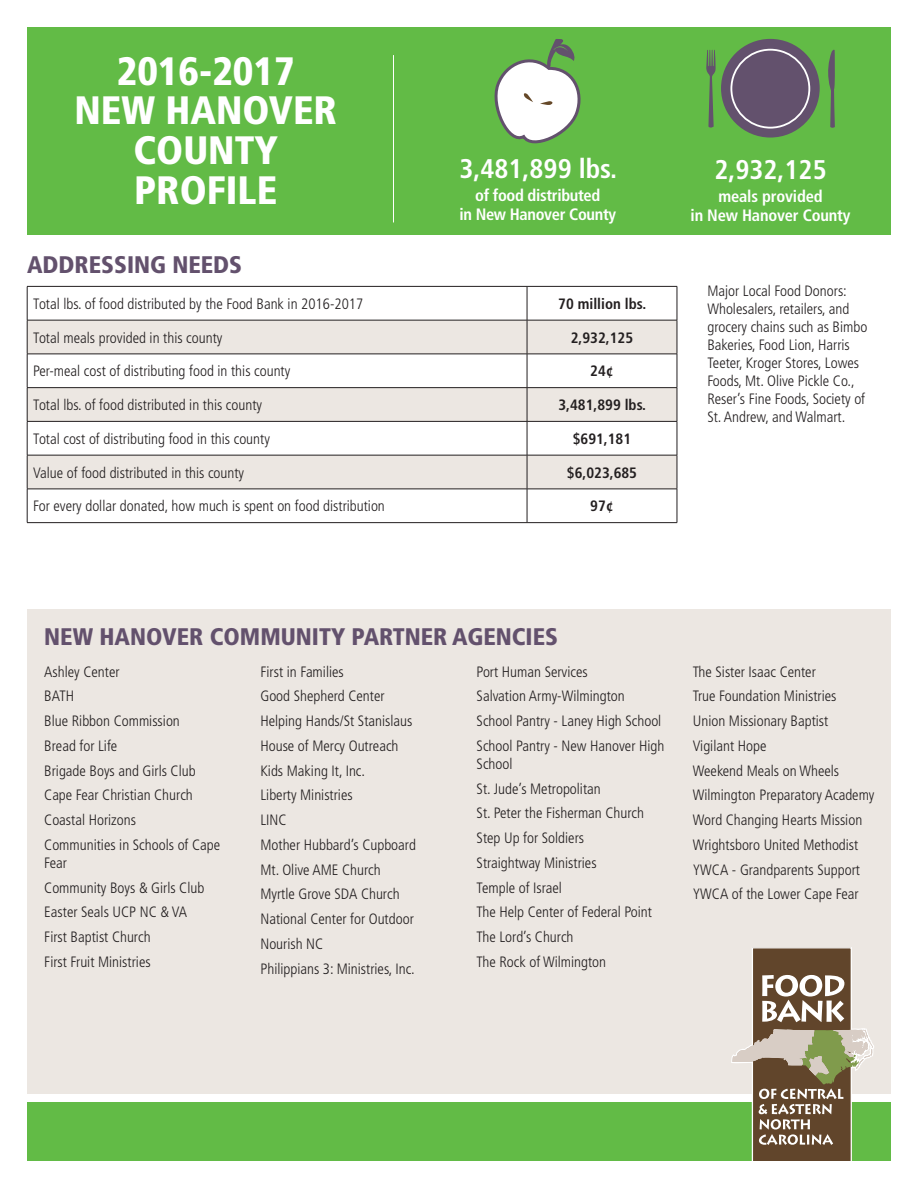
<style>
.page{position:relative;width:918px;height:1188px;background:#fff}
.page>*{position:absolute;margin:0;border:0;box-sizing:border-box;transform-origin:0 0}
.t1{font:900 condensed 39.6px/39.6px "Frutiger";color:#fff}
.t2{font:700 condensed 27px "Frutiger";color:#fff}
.t3{font:900 condensed 24px "Frutiger";color:#63516d}
.t4{font:700 condensed 16.5px/19.5px "Frutiger";letter-spacing:-.02em;color:#fff;text-align:center}
.t5{font:300 condensed 15px/18px "Frutiger";color:#231f20}
.t6{font:700 condensed 15px "Frutiger";color:#231f20}
</style>
<div class="page">
<div style="left:27px;top:609px;width:864px;height:485px;background:#ece7e2"></div>
<div style="left:27px;top:1103px;width:864px;height:58px;background:#62bb46"></div>
<svg style="left:731px;top:947px;width:143px;height:214px"></svg>
<svg style="left:28px;top:321px;width:649px;height:168px;fill:#ece7e2"></svg>
<hr style="left:27px;top:354px;width:500px;height:1px;background:#231f20">
<hr style="left:527px;top:287px;width:1px;height:33px;background:#231f20">
<hr style="left:527px;top:320px;width:1px;height:34px;background:#231f20">
<hr style="left:527px;top:354px;width:150px;height:1px;background:#231f20">
<hr style="left:527px;top:354px;width:1px;height:33px;background:#231f20">
<hr style="left:527px;top:422px;width:1px;height:33px;background:#231f20">
<hr style="left:527px;top:489px;width:1px;height:33px;background:#231f20">
<hr style="left:27px;top:320px;width:500px;height:1px;background:#231f20">
<hr style="left:527px;top:320px;width:150px;height:1px;background:#231f20">
<hr style="left:27px;top:286px;width:500px;height:1px;background:#231f20">
<hr style="left:27px;top:287px;width:1px;height:33px;background:#231f20">
<hr style="left:527px;top:286px;width:150px;height:1px;background:#231f20">
<hr style="left:677px;top:287px;width:1px;height:33px;background:#231f20">
<hr style="left:27px;top:320px;width:1px;height:34px;background:#231f20">
<hr style="left:677px;top:320px;width:1px;height:34px;background:#231f20">
<hr style="left:27px;top:354px;width:1px;height:33px;background:#231f20">
<hr style="left:677px;top:354px;width:1px;height:33px;background:#231f20">
<hr style="left:27px;top:422px;width:1px;height:33px;background:#231f20">
<hr style="left:677px;top:422px;width:1px;height:33px;background:#231f20">
<hr style="left:27px;top:489px;width:1px;height:33px;background:#231f20">
<hr style="left:677px;top:489px;width:1px;height:33px;background:#231f20">
<hr style="left:27px;top:522px;width:500px;height:1px;background:#231f20">
<hr style="left:527px;top:522px;width:150px;height:1px;background:#231f20">
<hr style="left:27px;top:387px;width:500px;height:1px;background:#231f20">
<hr style="left:27px;top:388px;width:1px;height:33px;background:#231f20">
<hr style="left:27px;top:421px;width:500px;height:1px;background:#231f20">
<hr style="left:527px;top:387px;width:150px;height:1px;background:#231f20">
<hr style="left:527px;top:388px;width:1px;height:33px;background:#231f20">
<hr style="left:677px;top:388px;width:1px;height:33px;background:#231f20">
<hr style="left:527px;top:421px;width:150px;height:1px;background:#231f20">
<hr style="left:27px;top:455px;width:500px;height:1px;background:#231f20">
<hr style="left:27px;top:455px;width:1px;height:34px;background:#231f20">
<hr style="left:527px;top:455px;width:150px;height:1px;background:#231f20">
<hr style="left:527px;top:455px;width:1px;height:34px;background:#231f20">
<hr style="left:677px;top:455px;width:1px;height:34px;background:#231f20">
<hr style="left:27px;top:489px;width:500px;height:1px;background:#231f20">
<hr style="left:527px;top:489px;width:150px;height:1px;background:#231f20">
<div style="left:27px;top:27px;width:864px;height:207px;background:#62bb46"></div>
<svg style="left:494px;top:39px;width:87px;height:105px"></svg>
<div style="left:721px;top:39px;width:99px;height:99px;background:#63516d;border-radius:50%"></div>
<div style="left:730px;top:49px;width:80px;height:80px;border:2px solid #fff;border-radius:50%"></div>
<svg style="left:828px;top:49px;width:7px;height:79px"></svg>
<svg style="left:706px;top:49px;width:10px;height:79px"></svg>
<hr style="left:393px;top:55px;width:1px;height:167px;background:#fff">
<p class="t1" style="left:117px;top:51px;width:179px">2016-2017</p>
<p class="t1" style="left:74px;top:91px;width:264px">NEW HANOVER</p>
<p class="t1" style="left:134px;top:130px;width:146px">COUNTY<br>PROFILE</p>
<p class="t2" style="left:459px;top:153px;width:159px">3,481,899 lbs.</p>
<p class="t4" style="left:460px;top:185px;width:158px">of food distributed<br>in New Hanover County</p>
<p class="t3" style="left:27px;top:250px;width:217px">ADDRESSING NEEDS</p>
<p class="t5" style="left:33px;top:295px;width:332px">Total lbs. of food distributed by the Food Bank in 2016-2017</p>
<p class="t6" style="left:558px;top:295px;width:89px">70 million lbs.</p>
<p class="t5" style="left:33px;top:329px;width:191px">Total meals provided in this county</p>
<p class="t6" style="left:571px;top:329px;width:64px">2,932,125</p>
<p class="t5" style="left:33px;top:362px;width:259px">Per-meal cost of distributing food in this county</p>
<p class="t6" style="left:590px;top:362px;width:25px">24¢</p>
<p class="t5" style="left:33px;top:396px;width:230px">Total lbs. of food distributed in this county</p>
<p class="t6" style="left:558px;top:396px;width:89px">3,481,899 lbs.</p>
<p class="t5" style="left:33px;top:430px;width:238px">Total cost of distributing food in this county</p>
<p class="t6" style="left:573px;top:430px;width:60px">$691,181</p>
<p class="t5" style="left:33px;top:464px;width:212px">Value of food distributed in this county</p>
<p class="t6" style="left:567px;top:464px;width:72px">$6,023,685</p>
<p class="t5" style="left:33px;top:497px;width:353px">For every dollar donated, how much is spent on food distribution</p>
<p class="t6" style="left:590px;top:497px;width:25px">97¢</p>
<p class="t2" style="left:714px;top:154px;width:114px">2,932,125</p>
<p class="t4" style="left:691px;top:186px;width:161px">meals provided<br>in New Hanover County</p>
<p class="t5" style="left:707px;top:282px;width:161px">Major Local Food Donors:<br>Wholesalers, retailers, and grocery chains such as Bimbo<br>Bakeries, Food Lion, Harris<br>Teeter, Kroger Stores, Lowes<br>Foods, Mt. Olive Pickle Co.,<br>Reser’s Fine Foods, Society of<br>St. Andrew, and Walmart.</p>
<p class="t3" style="left:44px;top:623px;width:515px">NEW HANOVER COMMUNITY PARTNER AGENCIES</p>
<p class="t5" style="left:44px;top:663px;width:77px">Ashley Center</p>
<p class="t5" style="left:44px;top:687px;width:31px">BATH</p>
<p class="t5" style="left:44px;top:712px;width:137px">Blue Ribbon Commission</p>
<p class="t5" style="left:44px;top:737px;width:75px">Bread for Life</p>
<p class="t5" style="left:44px;top:762px;width:153px">Brigade Boys and Girls Club</p>
<p class="t5" style="left:44px;top:786px;width:150px">Cape Fear Christian Church</p>
<p class="t5" style="left:44px;top:811px;width:93px">Coastal Horizons</p>
<p class="t5" style="left:44px;top:836px;width:177px">Communities in Schools of Cape<br>Fear</p>
<p class="t5" style="left:44px;top:879px;width:162px">Community Boys &amp; Girls Club</p>
<p class="t5" style="left:44px;top:903px;width:144px">Easter Seals UCP NC &amp; VA</p>
<p class="t5" style="left:44px;top:928px;width:108px">First Baptist Church</p>
<p class="t5" style="left:44px;top:953px;width:108px">First Fruit Ministries</p>
<p class="t5" style="left:260px;top:663px;width:85px">First in Families</p>
<p class="t5" style="left:260px;top:687px;width:126px">Good Shepherd Center</p>
<p class="t5" style="left:260px;top:712px;width:153px">Helping Hands/St Stanislaus</p>
<p class="t5" style="left:260px;top:737px;width:140px">House of Mercy Outreach</p>
<p class="t5" style="left:260px;top:762px;width:106px">Kids Making It, Inc.</p>
<p class="t5" style="left:260px;top:786px;width:94px">Liberty Ministries</p>
<p class="t5" style="left:260px;top:811px;width:28px">LINC</p>
<p class="t5" style="left:260px;top:836px;width:157px">Mother Hubbard’s Cupboard</p>
<p class="t5" style="left:260px;top:861px;width:122px">Mt. Olive AME Church</p>
<p class="t5" style="left:260px;top:885px;width:141px">Myrtle Grove SDA Church</p>
<p class="t5" style="left:260px;top:910px;width:155px">National Center for Outdoor</p>
<p class="t5" style="left:260px;top:935px;width:64px">Nourish NC</p>
<p class="t5" style="left:260px;top:960px;width:156px">Philippians 3: Ministries, Inc.</p>
<p class="t5" style="left:477px;top:663px;width:113px">Port Human Services</p>
<p class="t5" style="left:477px;top:687px;width:150px">Salvation Army-Wilmington</p>
<p class="t5" style="left:477px;top:712px;width:186px">School Pantry - Laney High School</p>
<p class="t5" style="left:477px;top:737px;width:189px">School Pantry - New Hanover High<br>School</p>
<p class="t5" style="left:477px;top:780px;width:126px">St. Jude’s Metropolitan</p>
<p class="t5" style="left:477px;top:804px;width:169px">St. Peter the Fisherman Church</p>
<p class="t5" style="left:477px;top:829px;width:109px">Step Up for Soldiers</p>
<p class="t5" style="left:477px;top:854px;width:122px">Straightway Ministries</p>
<p class="t5" style="left:477px;top:879px;width:87px">Temple of Israel</p>
<p class="t5" style="left:477px;top:903px;width:177px">The Help Center of Federal Point</p>
<p class="t5" style="left:477px;top:928px;width:98px">The Lord’s Church</p>
<p class="t5" style="left:477px;top:953px;width:131px">The Rock of Wilmington</p>
<p class="t5" style="left:693px;top:663px;width:125px">The Sister Isaac Center</p>
<p class="t5" style="left:693px;top:687px;width:145px">True Foundation Ministries</p>
<p class="t5" style="left:693px;top:712px;width:137px">Union Missionary Baptist</p>
<p class="t5" style="left:693px;top:737px;width:75px">Vigilant Hope</p>
<p class="t5" style="left:693px;top:762px;width:148px">Weekend Meals on Wheels</p>
<p class="t5" style="left:693px;top:786px;width:183px">Wilmington Preparatory Academy</p>
<p class="t5" style="left:693px;top:811px;width:171px">Word Changing Hearts Mission</p>
<p class="t5" style="left:693px;top:836px;width:167px">Wrightsboro United Methodist</p>
<p class="t5" style="left:693px;top:861px;width:169px">YWCA - Grandparents Support</p>
<p class="t5" style="left:693px;top:885px;width:167px">YWCA of the Lower Cape Fear</p>
</div>
